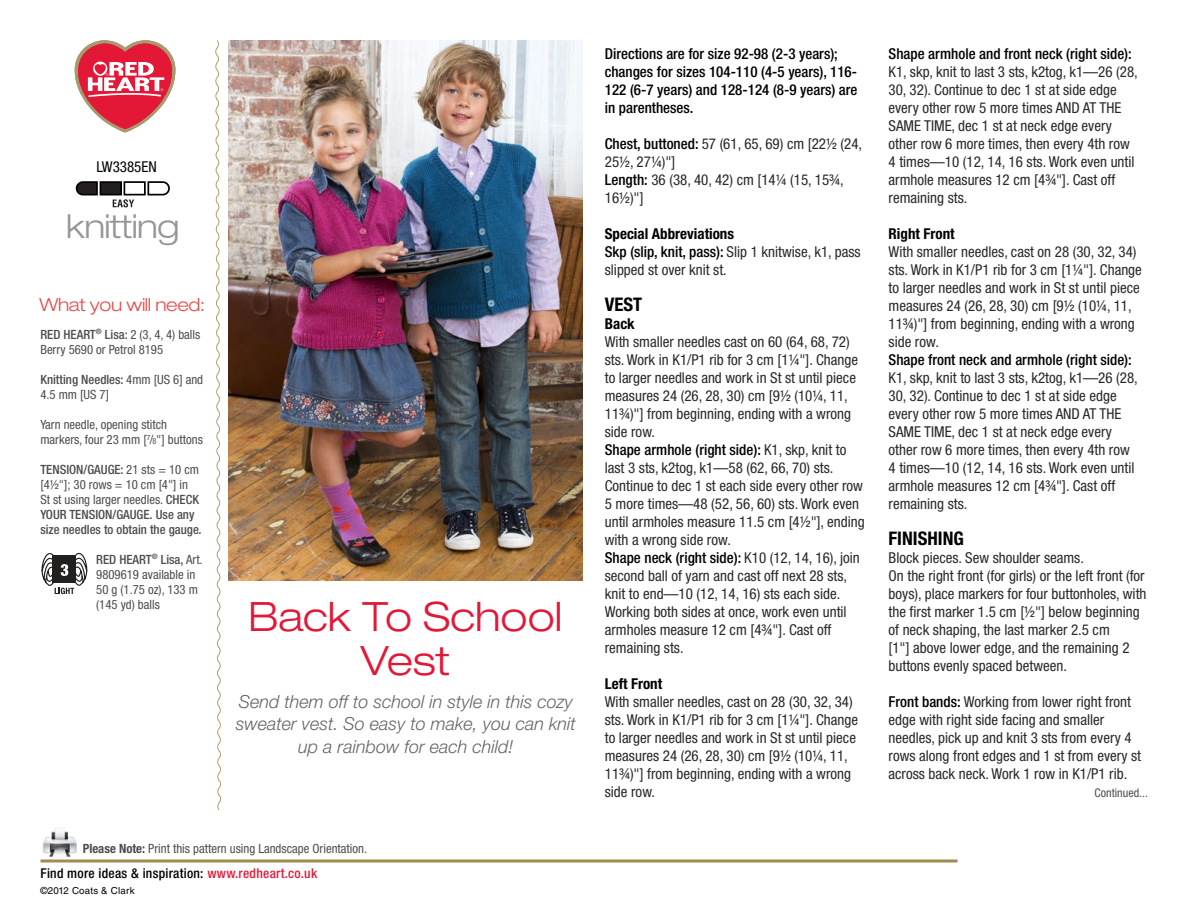
<style>
.page{position:relative;width:1188px;height:918px;background:#fff}
.page>*{position:absolute;margin:0;border:0;box-sizing:border-box;transform-origin:0 0}
.t1{font:300 expanded 40.5px/43.5px "Helvetica Neue LT Std";color:#e31837;text-align:center}
.t2{font:300 expanded 33px "Helvetica Neue LT Std";letter-spacing:-.02em;color:#939598}
.t3{font:700 condensed 18.75px "Helvetica Neue LT Std";color:#000}
.t4{font:italic 300 18px/22.5px "Helvetica Neue LT Std";color:#636466;text-align:center}
.t5{font:300 expanded 18px "Helvetica Neue LT Std";letter-spacing:-.02em;color:#e74b4b}
.t6{font:condensed 15px/18px "Helvetica Neue LT Std";color:#292829}
.t7{font:500 condensed 15px/18px "Helvetica Neue LT Std";color:#000}
.t8{font:700 condensed 15px "Helvetica Neue LT Std";color:#000}
.t9{font:condensed 15px "Helvetica Neue LT Std";color:#000}
.t10{font:500 condensed 13.5px "Helvetica Neue LT Std";letter-spacing:.02em;color:#000}
.t11{font:condensed 12.75px/15px "Helvetica Neue LT Std";color:#4d4d4f}
.t12{font:500 condensed 12.75px/15px "Helvetica Neue LT Std";color:#4d4d4f}
.t13{font:condensed 12px "Helvetica Neue LT Std";color:#4d4d4f}
.t14{font:9.75px "Helvetica LT Std";letter-spacing:.02em;color:#000}
.s1{font-weight:500}
.s2{font-size:8.25px}
.s3{font-weight:400}
.s4{font-weight:700}
.s5{color:#e31837}
.s6{font-weight:500;color:#000}
.s7{font-weight:700;color:#000}
</style>
<div class="page">
<hr style="left:40px;top:860px;width:918px;height:2px;background:#a18b50">
<img style="left:42px;top:828px;width:35px;height:29px">
<svg style="left:75px;top:40px;width:100px;height:92px"></svg>
<svg style="left:76px;top:181px;width:94px;height:26px"></svg>
<svg style="left:215px;top:40px;width:6px;height:771px"></svg>
<svg style="left:41px;top:552px;width:47px;height:42px"></svg>
<img style="left:229px;top:40px;width:354px;height:540px">
<p class="t9" style="left:96px;top:158px;width:62px">LW3385EN</p>
<h2 class="t2" style="left:66px;top:207px;width:115px">knitting</h2>
<p class="t5" style="left:40px;top:294px;width:167px">What you will need:</p>
<p class="t11" style="left:40px;top:327px;width:161px"><span class="s1">RED HEART</span><sup>®</sup> <span class="s1">Lisa:</span> 2 (3, 4, 4) balls<br>Berry 5690 or Petrol 8195</p>
<p class="t11" style="left:40px;top:372px;width:164px"><span class="s1">Knitting Needles:</span> 4mm [US 6] and<br>4.5 mm [US 7]</p>
<p class="t11" style="left:40px;top:417px;width:164px">Yarn needle, opening stitch markers, four 23 mm [<sup>7</sup>/<span class="s2">8</span>"] buttons</p>
<p class="t12" style="left:40px;top:461px;width:163px">TENSION/GAUGE: <span class="s3">21 sts = 10 cm [4½"]; 30 rows = 10 cm [4"] in<br>St st using larger needles.</span> CHECK<br>YOUR TENSION/GAUGE. Use any size needles to obtain the gauge.</p>
<p class="t11" style="left:96px;top:552px;width:108px"><span class="s1">RED HEART</span><sup>®</sup> <span class="s1">Lisa,</span> Art.<br>9809619 available in<br>50 g (1.75 oz), 133 m (145 yd) balls</p>
<h1 class="t1" style="left:248px;top:594px;width:315px">Back To School<br>Vest</h1>
<p class="t4" style="left:236px;top:690px;width:342px">Send them off to school in style in this cozy sweater vest. So easy to make, you can knit up a rainbow for each child!</p>
<p class="t11" style="left:83px;top:841px;width:286px"><span class="s4">Please Note:</span> Print this pattern using Landscape Orientation.</p>
<p class="t14" style="left:40px;top:885px;width:96px">©2012 Coats &amp; Clark</p>
<p class="t10" style="left:40px;top:865px;width:278px">Find more ideas &amp; inspiration: <span class="s5">www.redheart.co.uk</span></p>
<p class="t7" style="left:605px;top:44px;width:254px">Directions are for size 92-98 (2-3 years); changes for sizes 104-110 (4-5 years), 116- 122 (6-7 years) and 128-124 (8-9 years) are in parentheses.</p>
<p class="t6" style="left:605px;top:134px;width:259px"><span class="s6">Chest, buttoned:</span> 57 (61, 65, 69) cm [22½ (24,<br>25½, 27¼)"]<br><span class="s6">Length:</span> 36 (38, 40, 42) cm [14¼ (15, 15¾,<br>16½)"]</p>
<p class="t6" style="left:605px;top:224px;width:257px"><span class="s7">Special Abbreviations<br></span><span class="s6">Skp (slip, knit, pass):</span> Slip 1 knitwise, k1, pass slipped st over knit st.</p>
<p class="t3" style="left:605px;top:292px;width:39px">VEST</p>
<p class="t8" style="left:605px;top:314px;width:31px">Back</p>
<p class="t6" style="left:605px;top:332px;width:262px">With smaller needles cast on 60 (64, 68, 72) sts. Work in K1/P1 rib for 3 cm [1¼"]. Change to larger needles and work in St st until piece measures 24 (26, 28, 30) cm [9½ (10¼, 11, 11¾)"] from beginning, ending with a wrong side row.<br><span class="s6">Shape armhole (right side):</span> K1, skp, knit to last 3 sts, k2tog, k1—58 (62, 66, 70) sts.<br>Continue to dec 1 st each side every other row 5 more times—48 (52, 56, 60) sts. Work even until armholes measure 11.5 cm [4½"], ending with a wrong side row.<br><span class="s6">Shape neck (right side):</span> K10 (12, 14, 16), join second ball of yarn and cast off next 28 sts, knit to end—10 (12, 14, 16) sts each side.<br>Working both sides at once, work even until armholes measure 12 cm [4¾"]. Cast off remaining sts.</p>
<p class="t8" style="left:605px;top:674px;width:59px">Left Front</p>
<p class="t6" style="left:605px;top:692px;width:255px">With smaller needles, cast on 28 (30, 32, 34) sts. Work in K1/P1 rib for 3 cm [1¼"]. Change to larger needles and work in St st until piece measures 24 (26, 28, 30) cm [9½ (10¼, 11, 11¾)"] from beginning, ending with a wrong side row.</p>
<p class="t7" style="left:889px;top:44px;width:245px">Shape armhole and front neck (right side):</p>
<p class="t6" style="left:889px;top:62px;width:251px">K1, skp, knit to last 3 sts, k2tog, k1—26 (28, 30, 32). Continue to dec 1 st at side edge every other row 5 more times AND AT THE SAME TIME, dec 1 st at neck edge every other row 6 more times, then every 4th row 4 times—10 (12, 14, 16 sts. Work even until armhole measures 12 cm [4¾"]. Cast off remaining sts.</p>
<p class="t8" style="left:889px;top:224px;width:68px">Right Front</p>
<p class="t6" style="left:889px;top:242px;width:255px">With smaller needles, cast on 28 (30, 32, 34) sts. Work in K1/P1 rib for 3 cm [1¼"]. Change to larger needles and work in St st until piece measures 24 (26, 28, 30) cm [9½ (10¼, 11, 11¾)"] from beginning, ending with a wrong side row.</p>
<p class="t7" style="left:889px;top:350px;width:245px">Shape front neck and armhole (right side):</p>
<p class="t6" style="left:889px;top:368px;width:251px">K1, skp, knit to last 3 sts, k2tog, k1—26 (28, 30, 32). Continue to dec 1 st at side edge every other row 5 more times AND AT THE SAME TIME, dec 1 st at neck edge every other row 6 more times, then every 4th row 4 times—10 (12, 14, 16 sts. Work even until armhole measures 12 cm [4¾"]. Cast off remaining sts.</p>
<p class="t3" style="left:889px;top:526px;width:77px">FINISHING</p>
<p class="t6" style="left:889px;top:548px;width:259px">Block pieces. Sew shoulder seams.<br>On the right front (for girls) or the left front (for boys), place markers for four buttonholes, with the first marker 1.5 cm [½"] below beginning of neck shaping, the last marker 2.5 cm<br>[1"] above lower edge, and the remaining 2 buttons evenly spaced between.</p>
<p class="t6" style="left:889px;top:692px;width:254px"><span class="s6">Front bands:</span> Working from lower right front edge with right side facing and smaller needles, pick up and knit 3 sts from every 4 rows along front edges and 1 st from every st across back neck. Work 1 row in K1/P1 rib.</p>
<p class="t13" style="left:1095px;top:785px;width:55px">Continued...</p>
</div>
